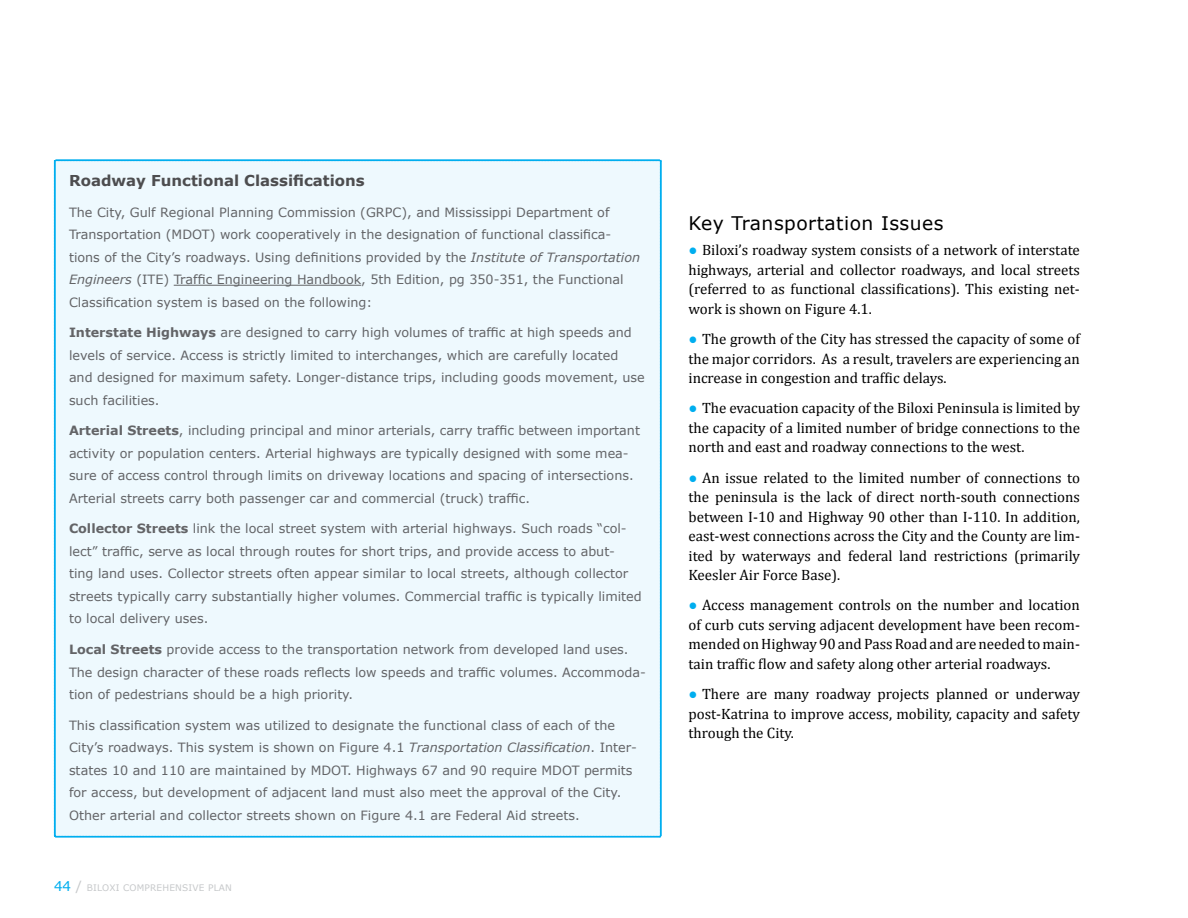
<style>
.page{position:relative;width:1188px;height:918px;background:#fff}
.page>*{position:absolute;margin:0;border:0;box-sizing:border-box;transform-origin:0 0}
.t1{font:18.75px "Verdana";color:#000}
.t2{font:15px/19.5px "Cambria";color:#000;text-align:justify}
.t3{font:700 15px "Verdana";color:#4d4d4f}
.t4{font:12.75px/22.5px "Verdana";color:#636467}
.t5{font:9px "Verdana";letter-spacing:.02em;color:#c6c8ca}
.s1{font-style:italic}
.s2{font-weight:700}
.s3{font-size:13.5px;color:#00aeef}
.s4{font-size:13.5px}
.s5{font-family:"Verdana";color:#00aeef}
</style>
<div class="page">
<div style="left:54px;top:159px;width:608px;height:679px;background:#eef9fe"></div>
<p class="t3" style="left:69px;top:171px;width:297px">Roadway Functional Classifications</p>
<p class="t4" style="left:69px;top:200px;width:307px">The City, Gulf Regional Planning Commission (GRPC</p>
<p class="t4" style="left:69px;top:200px;width:573px;text-indent:332px">), and M ississippi Department of Transportation (MDOT) work cooperatively in the designation of functional classifica&shy;tions of the City’s roadways. Using definitions provided by the <span class="s1">Institute of Transportation Engineers</span> (ITE) Traffic Engineering Handbook, 5th Edition, pg 350-351, the Functional Classification system is based on the following:</p>
<p class="t4" style="left:69px;top:321px;width:577px"><span class="s2">Interstate Highways</span> are designed to carry high volumes of traffic at high speeds and levels of service. Access is strictly limited to interchanges, which are carefully located and designed for maximum safety. Longer-distance trips, including goods movement, use such facilities.</p>
<p class="t4" style="left:69px;top:419px;width:573px"><span class="s2">Arterial Streets</span>, including principal and minor arterials, carry traffic between important activity or population centers. Arterial highways are typically designed with some mea&shy;sure of access control through limits on driveway locations and spacing of intersections.<br>Arterial streets carry both passenger car and commercial (truck) traffic.</p>
<p class="t4" style="left:69px;top:517px;width:574px"><span class="s2">Collector Streets</span> link the local street system with arterial highways. Such roads “col&shy;lect” traffic, serve as local through routes for short trips, and provide access to abut&shy;ting land uses. Collector streets often appear similar to local streets, although collector streets typically carry substantially higher volumes. Commercial traffic is typically limited to local delivery uses.</p>
<p class="t4" style="left:69px;top:638px;width:578px"><span class="s2">Local Streets</span> provide access to the transportation network from developed land uses.<br>The design character of these roads reflects low speeds and traffic volumes. Accommoda&shy;tion of pedestrians should be a high priority.</p>
<p class="t4" style="left:69px;top:713px;width:569px">This classification system was utilized to designate the functional class of each of the<br>City’s roadways. This system is shown on Figure 4.1 <span class="s1">Transportation Classification</span>. Inter&shy;states 10 and 110 are maintained by MDOT</p>
<p class="t4" style="left:347px;top:758px;width:205px">. H ighways 67 and 90 require MDOT</p>
<p class="t4" style="left:69px;top:758px;width:565px;text-indent:515px">permits for access, but development of adjacent land must also meet the approval of the City.<br>Other arterial and collector streets shown on Figure 4.1 are Federal Aid streets.</p>
<p class="t5" style="left:54px;top:882px;width:179px"><span class="s3">44</span> <span class="s4">/</span> Biloxi comprehensive plan</p>
<h1 class="t1" style="left:688px;top:212px;width:257px">Key Transportation Issues</h1>
<p class="t2" style="left:688px;top:240px;width:393px"><span class="s5">●</span> Biloxi’s roadway system consists of a network of interstate highways, arterial and collector roadways, and local streets (referred to as functional classifications). This existing net&shy;work is shown on Figure 4.1.</p>
<p class="t2" style="left:688px;top:329px;width:393px"><span class="s5">●</span> The growth of the City has stressed the capacity of some of the major corridors. As a result, travelers are experiencing an increase in congestion and traffic delays.</p>
<p class="t2" style="left:688px;top:398px;width:393px"><span class="s5">●</span> The evacuation capacity of the Biloxi Peninsula is limited by the capacity of a limited number of bridge connections to the north and east and roadway connections to the west.</p>
<p class="t2" style="left:688px;top:468px;width:393px"><span class="s5">●</span> An issue related to the limited number of connections to the peninsula is the lack of direct north-south connections between I-10 and Highway 90 other than I-110. In addition, east-west connections across the City and the County are lim&shy;ited by waterways and federal land restrictions (primarily Keesler Air Force Base).</p>
<p class="t2" style="left:688px;top:596px;width:393px"><span class="s5">●</span> Access management controls on the number and location of curb cuts serving adjacent development have been recom&shy;mended on Highway 90 and Pass Road and are needed to main&shy;tain traffic flow and safety along other arterial roadways.</p>
<p class="t2" style="left:688px;top:684px;width:393px"><span class="s5">●</span> There are many roadway projects planned or underway post-Katrina to improve access, mobility, capacity and safety through the City.</p>
</div>
